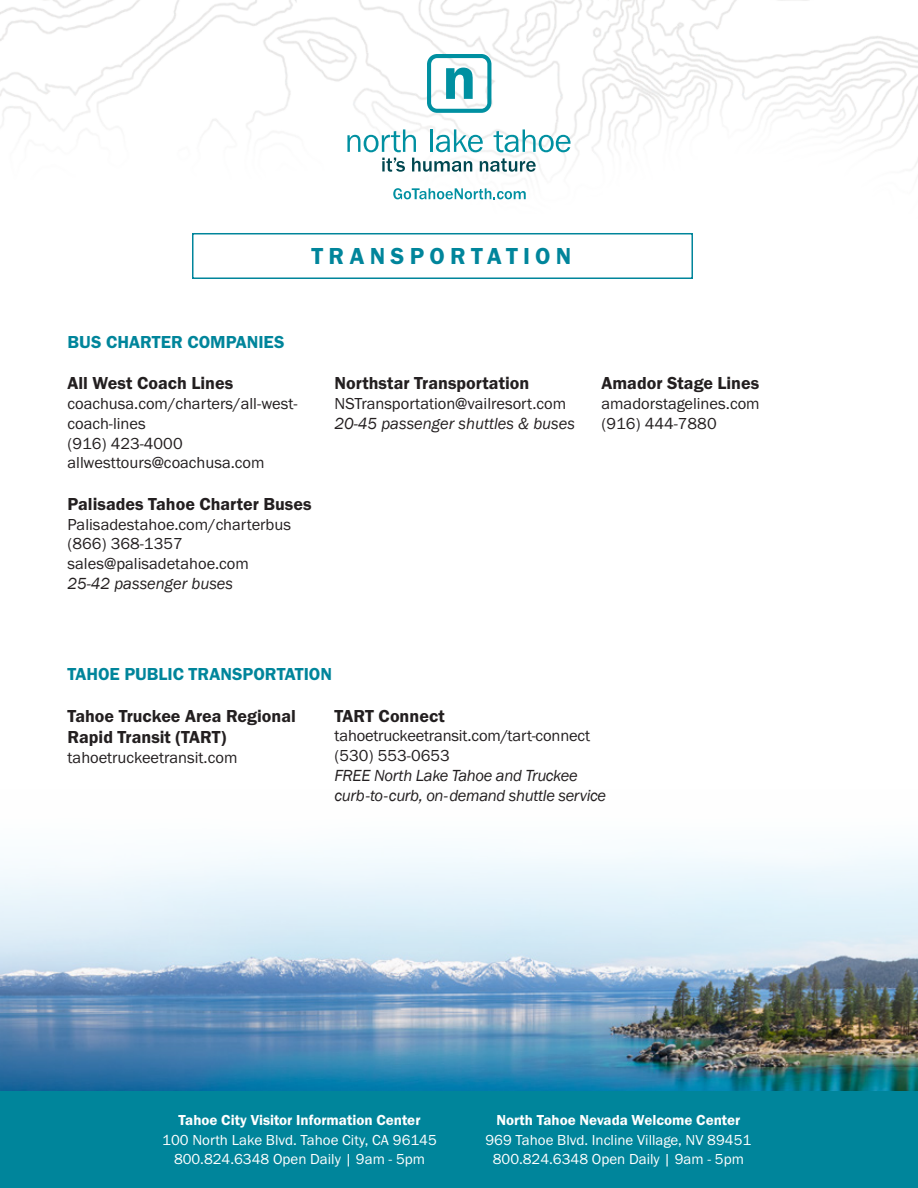
<style>
.page{position:relative;width:918px;height:1188px;background:#fff}
.page>*{position:absolute;margin:0;border:0;box-sizing:border-box;transform-origin:0 0}
.t1{font:24px "Franklin Gothic URW Dem";letter-spacing:.22em;color:#00859b}
.t2{font:18px/21.6px "Franklin Gothic URW Dem";color:#231f20}
.t3{font:18px "Franklin Gothic URW Dem";color:#00859b}
.t4{font:16.5px/19.8px "Franklin Gothic URW Boo";color:#231f20}
.t5{font:italic 16.5px/19.8px "Franklin Gothic";letter-spacing:-.02em;color:#231f20}
.t6{font:italic 16.5px "Franklin Gothic";color:#231f20}
.t7{font:15px/19.5px "Franklin Gothic URW Boo";color:#fff;text-align:center}
.t8{font:15px "Franklin Gothic URW Dem";color:#fff}
</style>
<div class="page">
<img style="left:0;top:0;width:918px;height:200px">
<div style="left:0;top:1091px;width:918px;height:97px;background:#00859b"></div>
<svg style="left:427px;top:54px;width:64px;height:59px"></svg>
<svg style="left:347px;top:129px;width:69px;height:23px"></svg>
<hr style="left:430px;top:129px;width:2px;height:23px;background:#0090a1">
<svg style="left:436px;top:129px;width:47px;height:23px"></svg>
<svg style="left:494px;top:129px;width:77px;height:23px"></svg>
<svg style="left:382px;top:158px;width:23px;height:14px"></svg>
<svg style="left:412px;top:158px;width:60px;height:14px"></svg>
<svg style="left:480px;top:158px;width:56px;height:14px"></svg>
<svg style="left:393px;top:188px;width:133px;height:11px"></svg>
<img style="left:0;top:851px;width:918px;height:240px">
<div style="left:192px;top:233px;width:501px;height:46px;border:2px solid #00859b"></div>
<h1 class="t1" style="left:312px;top:241px;width:261px">TRANSPORTATION</h1>
<p class="t3" style="left:68px;top:331px;width:219px">BUS CHARTER COMPANIES</p>
<p class="t2" style="left:68px;top:372px;width:167px">All West Coach Lines</p>
<p class="t4" style="left:68px;top:393px;width:232px">coachusa.com/charters/all-west&shy;coach-lines<br>(916) 423-4000 allwesttours@coachusa.com</p>
<p class="t2" style="left:68px;top:493px;width:246px">Palisades Tahoe Charter Buses</p>
<p class="t4" style="left:68px;top:514px;width:225px">Palisadestahoe.com/charterbus (866) 368-1357 sales@palisadetahoe.com</p>
<p class="t6" style="left:68px;top:573px;width:167px">25-42 passenger buses</p>
<p class="t2" style="left:334px;top:372px;width:196px">Northstar Transportation</p>
<p class="t4" style="left:334px;top:393px;width:233px">NSTransportation@vailresort.com</p>
<p class="t6" style="left:334px;top:413px;width:242px">20-45 passenger shuttles &amp; buses</p>
<p class="t2" style="left:602px;top:372px;width:159px">Amador Stage Lines</p>
<p class="t4" style="left:602px;top:394px;width:160px">amadorstagelines.com (916) 444-7880</p>
<p class="t3" style="left:68px;top:663px;width:266px">TAHOE PUBLIC TRANSPORTATION</p>
<p class="t2" style="left:68px;top:705px;width:230px">Tahoe Truckee Area Regional<br>Rapid Transit (TART)</p>
<p class="t4" style="left:68px;top:747px;width:171px">tahoetruckeetransit.com</p>
<p class="t2" style="left:334px;top:705px;width:112px">TART Connect</p>
<p class="t4" style="left:334px;top:726px;width:257px">tahoetruckeetransit.com/tart-connect (530) 553-0653</p>
<p class="t5" style="left:334px;top:766px;width:273px">FREE North Lake Tahoe and Truckee curb-to-curb, on-demand shuttle service</p>
<p class="t8" style="left:179px;top:1111px;width:243px">Tahoe City Visitor Information Center</p>
<p class="t7" style="left:162px;top:1130px;width:276px">100 North Lake Blvd. Tahoe City, CA 96145<br>800.824.6348 Open Daily | 9am - 5pm</p>
<p class="t8" style="left:496px;top:1111px;width:246px">North Tahoe Nevada Welcome Center</p>
<p class="t7" style="left:485px;top:1130px;width:267px">969 Tahoe Blvd. Incline Village, NV 89451<br>800.824.6348 Open Daily | 9am - 5pm</p>
</div>
